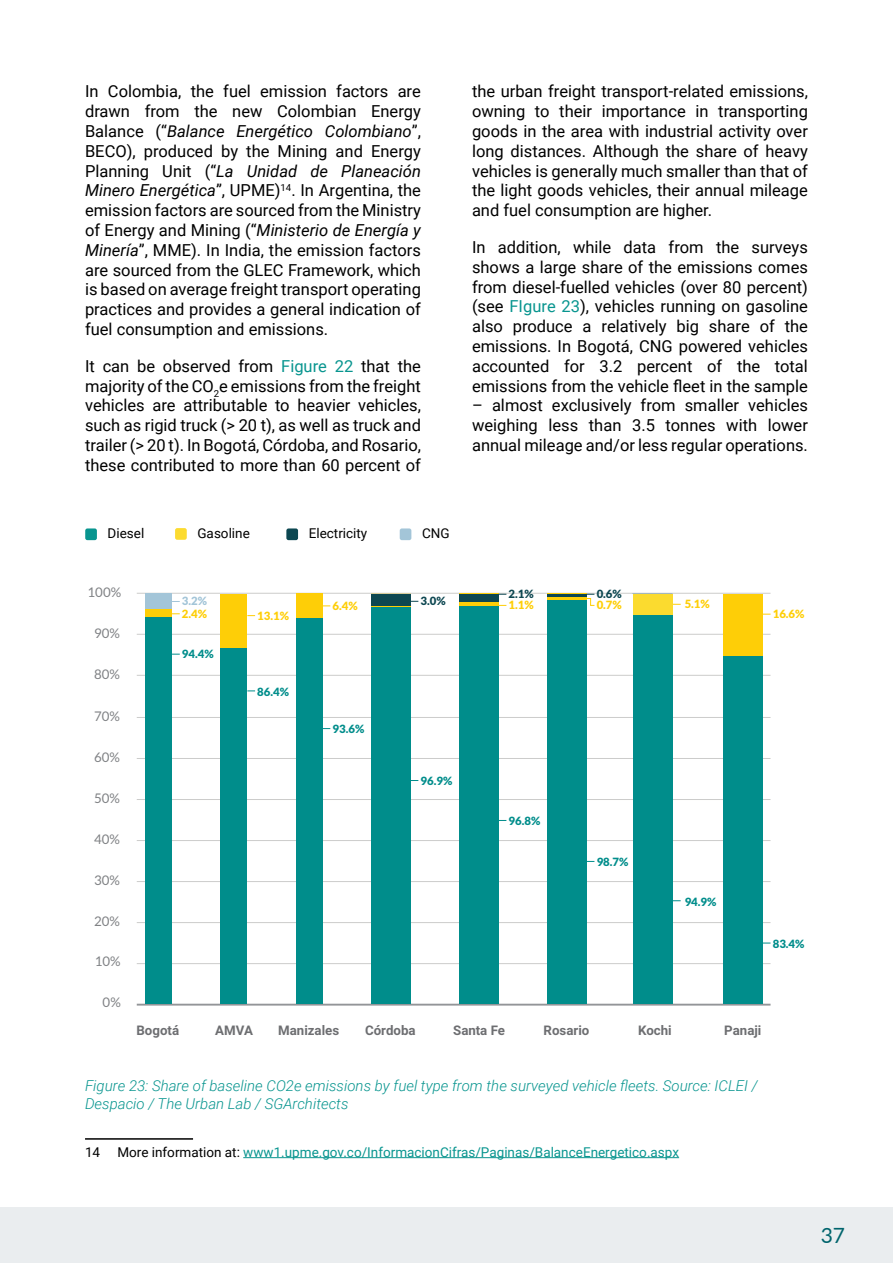
<style>
.page{position:relative;width:893px;height:1263px;background:#fff}
.page>*{position:absolute;margin:0;border:0;box-sizing:border-box;transform-origin:0 0}
.t1{font:21px "Lato";color:#00646c}
.t2{font:16.5px/19.8px "Roboto";color:#000;text-align:justify}
.t3{font:italic 300 15px/18px "Roboto";color:#08958f}
.t4{font:13.5px "Roboto";color:#08958f}
.t5{font:13.5px "Roboto";color:#000}
.t6{font:700 13.35px "Roboto";color:#6d6e71}
.t7{font:13.35px "Lato";color:#808285}
.t8{font:900 11.4px "Lato";color:#008d8b}
.t9{font:900 11.4px "Lato";color:#fece07}
.t10{font:900 11.4px "Lato";color:#0d4751}
.t11{font:900 11.4px "Lato";color:#a3c5d8}
.s1{font-style:italic}
.s2{color:#08958f}
.s3{color:#000}
</style>
<div class="page">
<div style="left:0;top:1208px;width:893px;height:55px;background:#eaedef"></div>
<hr style="left:85px;top:1138px;width:108px;height:2px;background:#000">
<hr style="left:243px;top:1157px;width:436px;height:1px;background:#08958f">
<div style="left:371px;top:594px;width:40px;height:13px;background:#0d4751"></div>
<hr style="left:137px;top:1004px;width:633px;height:1px;background:#939598">
<hr style="left:137px;top:963px;width:633px;height:1px;background:#cccccb">
<hr style="left:137px;top:922px;width:633px;height:1px;background:#cccccb">
<hr style="left:137px;top:881px;width:633px;height:1px;background:#cccccb">
<hr style="left:137px;top:840px;width:633px;height:1px;background:#cccccb">
<hr style="left:137px;top:799px;width:633px;height:1px;background:#cccccb">
<hr style="left:137px;top:758px;width:633px;height:1px;background:#cccccb">
<hr style="left:137px;top:717px;width:633px;height:1px;background:#cccccb">
<hr style="left:137px;top:675px;width:633px;height:1px;background:#cccccb">
<hr style="left:137px;top:634px;width:633px;height:1px;background:#cccccb">
<hr style="left:137px;top:593px;width:633px;height:1px;background:#cccccb">
<div style="left:145px;top:594px;width:27px;height:15px;background:#a3c5d8"></div>
<div style="left:145px;top:609px;width:27px;height:8px;background:#fece07"></div>
<div style="left:220px;top:594px;width:27px;height:54px;background:#fece07"></div>
<div style="left:220px;top:648px;width:27px;height:356px;background:#008d8b"></div>
<div style="left:723px;top:594px;width:40px;height:62px;background:#fece07"></div>
<div style="left:723px;top:656px;width:40px;height:348px;background:#008d8b"></div>
<div style="left:296px;top:594px;width:27px;height:24px;background:#fece07"></div>
<div style="left:296px;top:618px;width:27px;height:386px;background:#008d8b"></div>
<div style="left:371px;top:607px;width:40px;height:397px;background:#008d8b"></div>
<div style="left:459px;top:594px;width:40px;height:12px;background:#fece07"></div>
<div style="left:459px;top:594px;width:40px;height:8px;background:#0d4751"></div>
<div style="left:459px;top:606px;width:40px;height:398px;background:#008d8b"></div>
<svg style="left:547px;top:596px;width:39px;height:4px"></svg>
<hr style="left:547px;top:594px;width:40px;height:2px;background:#0d4751">
<div style="left:547px;top:600px;width:40px;height:404px;background:#008d8b"></div>
<svg style="left:586px;top:594px;width:9px;height:12px"></svg>
<div style="left:145px;top:617px;width:27px;height:387px;background:#008d8b"></div>
<div style="left:633px;top:614px;width:39px;height:389px;background:#008d8b"></div>
<div style="left:633px;top:594px;width:39px;height:20px;background:#fbdb2f"></div>
<div style="left:85px;top:528px;width:12px;height:12px;background:#08958f;border-radius:2px"></div>
<div style="left:175px;top:528px;width:12px;height:12px;background:#fcdb30;border-radius:2px"></div>
<div style="left:286px;top:528px;width:12px;height:12px;background:#0c4751;border-radius:2px"></div>
<div style="left:400px;top:528px;width:11px;height:12px;background:#a3c5d8;border-radius:2px"></div>
<p class="t2" style="left:85px;top:81px;width:337px">In Colombia, the fuel emission factors are drawn from the new Colombian Energy Balance (“<span class="s1">Balance Energético Colombiano</span>”, BECO), produced by the Mining and Energy Planning Unit (“<span class="s1">La Unidad de Planeación Minero Energética</span>”, UPME)<sup>14</sup>. In Argentina, the emission factors are sourced from the Ministry of Energy and Mining (“<span class="s1">Ministerio de Energía y Minería</span>”, MME). In India, the emission factors are sourced from the GLEC Framework, which is based on average freight transport operating practices and provides a general indication of fuel consumption and emissions.</p>
<p class="t2" style="left:85px;top:355px;width:337px">It can be observed from <span class="s2">Figure 22</span> that the majority of the CO<sub>2</sub>e emissions from the freight vehicles are attributable to heavier vehicles, such as rigid truck (&gt; 20 t), as well as truck and trailer (&gt; 20 t). In Bogotá, Córdoba, and Rosario, these contributed to more than 60 percent of</p>
<p class="t2" style="left:472px;top:81px;width:337px">the urban freight transport-related emissions, owning to their importance in transporting goods in the area with industrial activity over long distances. Although the share of heavy vehicles is generally much smaller than that of the light goods vehicles, their annual mileage and fuel consumption are higher.</p>
<p class="t2" style="left:472px;top:237px;width:337px">In addition, while data from the surveys shows a large share of the emissions comes from diesel-fuelled vehicles (over 80 percent) (see <span class="s2">FIgure 23</span>), vehicles running on gasoline also produce a relatively big share of the emissions. In Bogotá, CNG powered vehicles accounted for 3.2 percent of the total emissions from the vehicle fleet in the sample</p>
<p class="t2" style="left:472px;top:395px;width:337px">– almost exclusively from smaller vehicles weighing less than 3.5 tonnes with lower annual mileage and/or less regular operations.</p>
<p class="t5" style="left:108px;top:524px;width:38px">Diesel</p>
<p class="t5" style="left:197px;top:524px;width:54px">Gasoline</p>
<p class="t5" style="left:309px;top:524px;width:60px">Electricity</p>
<p class="t5" style="left:422px;top:524px;width:29px">CNG</p>
<p class="t7" style="left:88px;top:584px;width:35px">100%</p>
<p class="t7" style="left:94px;top:625px;width:27px">90%</p>
<p class="t7" style="left:94px;top:666px;width:27px">80%</p>
<p class="t7" style="left:94px;top:709px;width:27px">70%</p>
<p class="t7" style="left:94px;top:750px;width:27px">60%</p>
<p class="t7" style="left:94px;top:791px;width:27px">50%</p>
<p class="t7" style="left:94px;top:832px;width:27px">40%</p>
<p class="t7" style="left:94px;top:873px;width:27px">30%</p>
<p class="t7" style="left:94px;top:914px;width:27px">20%</p>
<p class="t7" style="left:95px;top:954px;width:27px">10%</p>
<p class="t7" style="left:103px;top:994px;width:20px">0%</p>
<p class="t11" style="left:182px;top:594px;width:27px">3.2%</p>
<p class="t9" style="left:182px;top:607px;width:27px">2.4%</p>
<p class="t8" style="left:182px;top:647px;width:33px">94.4%</p>
<p class="t9" style="left:257px;top:610px;width:33px">13.1%</p>
<p class="t8" style="left:257px;top:685px;width:33px">86.4%</p>
<p class="t9" style="left:333px;top:599px;width:27px">6.4%</p>
<p class="t8" style="left:333px;top:722px;width:33px">93.6%</p>
<p class="t10" style="left:421px;top:594px;width:27px">3.0%</p>
<p class="t8" style="left:421px;top:774px;width:33px">96.9%</p>
<p class="t10" style="left:509px;top:587px;width:27px">2.1%</p>
<p class="t9" style="left:509px;top:598px;width:27px">1.1%</p>
<p class="t10" style="left:597px;top:587px;width:27px">0.6%</p>
<p class="t9" style="left:597px;top:598px;width:27px">0.7%</p>
<p class="t9" style="left:685px;top:597px;width:27px">5.1%</p>
<p class="t9" style="left:773px;top:607px;width:33px">16.6%</p>
<p class="t8" style="left:509px;top:814px;width:33px">96.8%</p>
<p class="t8" style="left:597px;top:855px;width:33px">98.7%</p>
<p class="t8" style="left:685px;top:895px;width:33px">94.9%</p>
<p class="t8" style="left:773px;top:937px;width:33px">83.4%</p>
<p class="t6" style="left:136px;top:1020px;width:44px">Bogotá</p>
<p class="t6" style="left:215px;top:1020px;width:39px">AMVA</p>
<p class="t6" style="left:278px;top:1020px;width:63px">Manizales</p>
<p class="t6" style="left:365px;top:1020px;width:52px">Córdoba</p>
<p class="t6" style="left:453px;top:1020px;width:53px">Santa Fe</p>
<p class="t6" style="left:544px;top:1020px;width:47px">Rosario</p>
<p class="t6" style="left:638px;top:1020px;width:35px">Kochi</p>
<p class="t6" style="left:724px;top:1020px;width:39px">Panaji</p>
<p class="t3" style="left:85px;top:1076px;width:674px">Figure 23: Share of baseline CO2e emissions by fuel type from the surveyed vehicle fleets. Source: ICLEI /<br>Despacio / The Urban Lab / SGArchitects</p>
<p class="t5" style="left:85px;top:1142px;width:17px">14</p>
<p class="t4" style="left:117px;top:1142px;width:563px"><span class="s3">More information at:</span> www1.upme.gov.co/InformacionCifras/Paginas/BalanceEnergetico.aspx</p>
<p class="t1" style="left:821px;top:1220px;width:26px">37</p>
</div>
